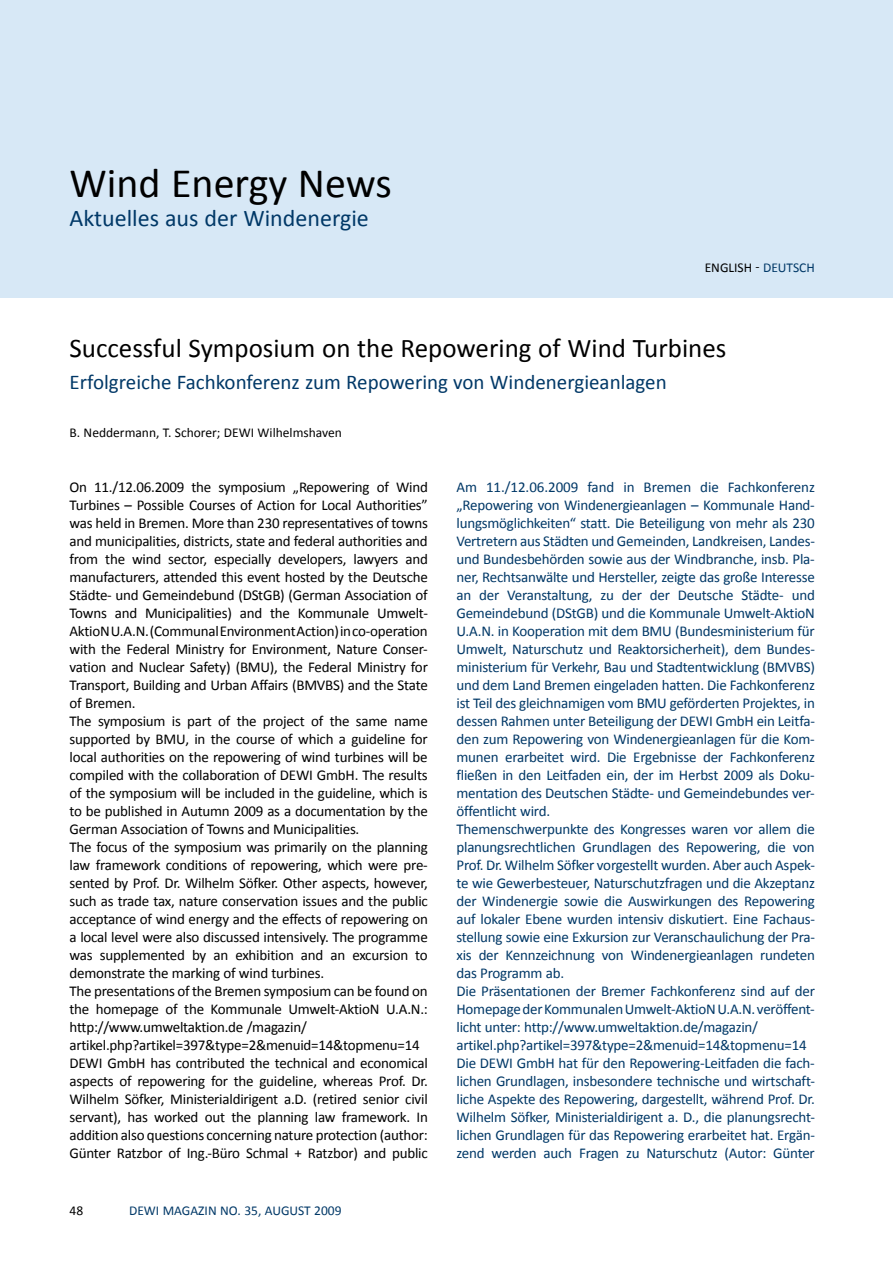
<style>
.page{position:relative;width:893px;height:1263px;background:#fff}
.page>*{position:absolute;margin:0;border:0;box-sizing:border-box;transform-origin:0 0}
.t1{font:42px "Calibri";color:#000}
.t2{font:27px "Calibri";color:#000}
.t3{font:24px "Calibri";color:#003867}
.t4{font:21px "Calibri";color:#003867}
.t5{font:15px/18px "Calibri";letter-spacing:-.015em;color:#003867}
.t6{font:15px/18px "Calibri";letter-spacing:-.015em;color:#000}
.t7{font:13.5px "Calibri";color:#000}
.t8{font:13.5px "Calibri";color:#003867}
.s1{color:#003867}
</style>
<div class="page">
<div style="left:0;top:0;width:893px;height:298px;background:#d7e8f6"></div>
<h1 class="t1" style="left:70px;top:157px;width:324px">Wind Energy News</h1>
<h3 class="t3" style="left:70px;top:203px;width:301px">Aktuelles aus der Windenergie</h3>
<p class="t7" style="left:705px;top:259px;width:75px">English - <span class="s1">Deutsch</span></p>
<h2 class="t2" style="left:70px;top:331px;width:658px">Successful Symposium on the Repowering of Wind Turbines</h2>
<h3 class="t4" style="left:70px;top:369px;width:599px">Erfolgreiche Fachkonferenz zum Repowering von Windenergieanlagen</h3>
<p class="t7" style="left:70px;top:424px;width:274px">B. Neddermann, T. Schorer; DEWI Wilhelmshaven</p>
<p class="t6" style="left:70px;top:477px;width:360px">On 11./12.06.2009 the symposium „Repowering of Wind Turbines – Possible Courses of Action for Local Authorities” was held in Bremen. More than 230 representatives of towns and municipalities, districts, state and federal authorities and from the wind sector, especially developers, lawyers and manufacturers, attended this event hosted by the Deutsche Städte- und Gemeindebund (DStGB) (German Association of Towns and Municipalities) and the Kommunale Umwelt-AktioN U.A.N. (Communal Environment Action) in co-operation with the Federal Ministry for Environment, Nature Conser&shy;vation and Nuclear Safety) (BMU), the Federal Ministry for Transport, Building and Urban Affairs (BMVBS) and the State of Bremen.<br>The symposium is part of the project of the same name supported by BMU, in the course of which a guideline for local authorities on the repowering of wind turbines will be compiled with the collaboration of DEWI GmbH. The results of the symposium will be included in the guideline, which is to be published in Autumn 2009 as a documentation by the German Association of Towns and Municipalities.<br>The focus of the symposium was primarily on the planning law framework conditions of repowering, which were pre&shy;sented by Prof. Dr. Wilhelm Söfker. Other aspects, however, such as trade tax, nature conservation issues and the public acceptance of wind energy and the effects of repowering on a local level were also discussed intensively. The programme was supplemented by an exhibition and an excursion to demonstrate the marking of wind turbines.<br>The presentations of the Bremen symposium can be found on the homepage of the Kommunale Umwelt-AktioN U.A.N.: http://www.umweltaktion.de /magazin/ artikel.php?artikel=397&amp;type=2&amp;menuid=14&amp;topmenu=14<br>DEWI GmbH has contributed the technical and economical aspects of repowering for the guideline, whereas Prof. Dr.<br>Wilhelm Söfker, Ministerialdirigent a.D. (retired senior civil servant), has worked out the planning law framework. In addition also questions concerning nature protection (author:<br>Günter Ratzbor of Ing.-Büro Schmal + Ratzbor) and public</p>
<p class="t7" style="left:70px;top:1202px;width:15px">48</p>
<p class="t8" style="left:129px;top:1202px;width:214px">DEWI MAGAZIN NO. 35, AUGUST 2009</p>
<p class="t5" style="left:456px;top:477px;width:360px">Am 11./12.06.2009 fand in Bremen die Fachkonferenz „Repowering von Windenergieanlagen – Kommunale Hand&shy;lungsmöglichkeiten“ statt. Die Beteiligung von mehr als 230<br>Vertretern aus Städten und Gemeinden, Landkreisen, Landes&shy;und Bundesbehörden sowie aus der Windbranche, insb. Pla&shy;ner, Rechtsanwälte und Hersteller, zeigte das große Interesse an der Veranstaltung, zu der der Deutsche Städte- und Gemeindebund (DStGB) und die Kommunale Umwelt-AktioN U.A.N. in Kooperation mit dem BMU (Bundesministerium für Umwelt, Naturschutz und Reaktorsicherheit), dem Bundes&shy;ministerium für Verkehr, Bau und Stadtentwicklung (BMVBS) und dem Land Bremen eingeladen hatten. Die Fachkonferenz ist Teil des gleichnamigen vom BMU geförderten Projektes, in dessen Rahmen unter Beteiligung der DEWI GmbH ein Leitfa&shy;den zum Repowering von Windenergieanlagen für die Kom&shy;munen erarbeitet wird. Die Ergebnisse der Fachkonferenz fließen in den Leitfaden ein, der im Herbst 2009 als Doku&shy;mentation des Deutschen Städte- und Gemeindebundes ver&shy;öffentlicht wird.<br>Themenschwerpunkte des Kongresses waren vor allem die planungsrechtlichen Grundlagen des Repowering, die von Prof. Dr. Wilhelm Söfker vorgestellt wurden. Aber auch Aspek&shy;te wie Gewerbesteuer, Naturschutzfragen und die Akzeptanz der Windenergie sowie die Auswirkungen des Repowering auf lokaler Ebene wurden intensiv diskutiert. Eine Fachaus&shy;stellung sowie eine Exkursion zur Veranschaulichung der Pra&shy;xis der Kennzeichnung von Windenergieanlagen rundeten das Programm ab.<br>Die Präsentationen der Bremer Fachkonferenz sind auf der Homepage der Kommunalen Umwelt-AktioN U.A.N. veröffent&shy;licht unter: http://www.umweltaktion.de/magazin/ artikel.php?artikel=397&amp;type=2&amp;menuid=14&amp;topmenu=14<br>Die DEWI GmbH hat für den Repowering-Leitfaden die fach&shy;lichen Grundlagen, insbesondere technische und wirtschaft&shy;liche Aspekte des Repowering, dargestellt, während Prof. Dr.<br>Wilhelm Söfker, Ministerialdirigent a. D., die planungsrecht&shy;lichen Grundlagen für das Repowering erarbeitet hat. Ergän&shy;zend werden auch Fragen zu Naturschutz (Autor: Günter</p>
</div>
